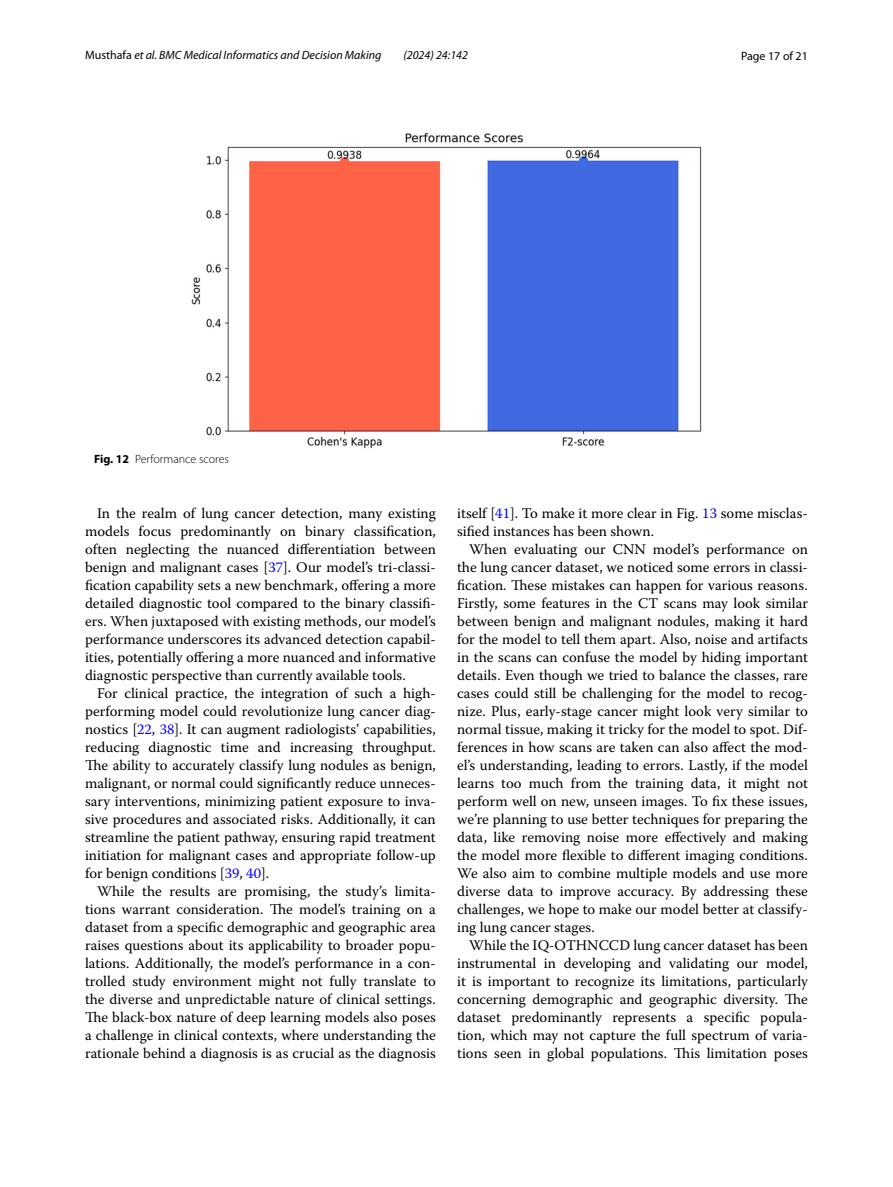
<style>
.page{position:relative;width:893px;height:1187px;background:#fff}
.page>*{position:absolute;margin:0;border:0;box-sizing:border-box;transform-origin:0 0}
.t1{font:14.7px/18px "Warnock Pro";color:#000;text-align:justify}
.t2{font:italic 12px "Myriad Pro";color:#000}
.t3{font:300 12px "Myriad Pro";color:#000}
.t4{font:12px "Myriad Pro";color:#000}
.s1{font-style:normal}
.s2{font-weight:700}
.s3{color:#00f}
</style>
<div class="page">
<img style="left:191px;top:133px;width:511px;height:315px">
<p class="t2" style="left:85px;top:48px;width:298px"><span class="s1">Musthafa</span> et al. BMC Medical Informatics and Decision Making</p>
<p class="t2" style="left:403px;top:48px;width:66px">(2024) 24:142</p>
<p class="t4" style="left:741px;top:48px;width:68px">Page 17 of 21</p>
<p class="t3" style="left:94px;top:452px;width:136px"><span class="s2">Fig. 12</span> Performance scores</p>
<p class="t1" style="left:85px;top:503px;width:352px;text-indent:12px">In the realm of lung cancer detection, many existing models focus predominantly on binary classification, often neglecting the nuanced differentiation between benign and malignant cases [<span class="s3">37</span>]. Our model’s tri-classi&shy;fication capability sets a new benchmark, offering a more detailed diagnostic tool compared to the binary classifi&shy;ers. When juxtaposed with existing methods, our model’s performance underscores its advanced detection capabil&shy;ities, potentially offering a more nuanced and informative diagnostic perspective than currently available tools.</p>
<p class="t1" style="left:85px;top:683px;width:352px;text-indent:12px">For clinical practice, the integration of such a high&shy;performing model could revolutionize lung cancer diag&shy;nostics [<span class="s3">22</span>, <span class="s3">38</span>]. It can augment radiologists’ capabilities, reducing diagnostic time and increasing throughput.<br>The ability to accurately classify lung nodules as benign, malignant, or normal could significantly reduce unneces&shy;sary interventions, minimizing patient exposure to inva&shy;sive procedures and associated risks. Additionally, it can streamline the patient pathway, ensuring rapid treatment initiation for malignant cases and appropriate follow-up for benign conditions [<span class="s3">39</span>, <span class="s3">40</span>].</p>
<p class="t1" style="left:85px;top:881px;width:352px;text-indent:12px">While the results are promising, the study’s limita&shy;tions warrant consideration. The model’s training on a dataset from a specific demographic and geographic area raises questions about its applicability to broader popu&shy;lations. Additionally, the model’s performance in a con&shy;trolled study environment might not fully translate to the diverse and unpredictable nature of clinical settings.<br>The black-box nature of deep learning models also poses a challenge in clinical contexts, where understanding the rationale behind a diagnosis is as crucial as the diagnosis</p>
<p class="t1" style="left:457px;top:503px;width:352px">itself [<span class="s3">41</span>]. To make it more clear in Fig. <span class="s3">13</span> some misclas&shy;sified instances has been shown.</p>
<p class="t1" style="left:457px;top:539px;width:352px;text-indent:12px">When evaluating our CNN model’s performance on the lung cancer dataset, we noticed some errors in classi&shy;fication. These mistakes can happen for various reasons.<br>Firstly, some features in the CT scans may look similar between benign and malignant nodules, making it hard for the model to tell them apart. Also, noise and artifacts in the scans can confuse the model by hiding important details. Even though we tried to balance the classes, rare cases could still be challenging for the model to recog&shy;nize. Plus, early-stage cancer might look very similar to normal tissue, making it tricky for the model to spot. Dif&shy;ferences in how scans are taken can also affect the mod&shy;el’s understanding, leading to errors. Lastly, if the model learns too much from the training data, it might not perform well on new, unseen images. To fix these issues, we’re planning to use better techniques for preparing the data, like removing noise more effectively and making the model more flexible to different imaging conditions.<br>We also aim to combine multiple models and use more diverse data to improve accuracy. By addressing these challenges, we hope to make our model better at classify&shy;ing lung cancer stages.</p>
<p class="t1" style="left:457px;top:935px;width:352px;text-indent:12px">While the IQ-OTHNCCD lung cancer dataset has been instrumental in developing and validating our model, it is important to recognize its limitations, particularly concerning demographic and geographic diversity. The dataset predominantly represents a specific popula&shy;tion, which may not capture the full spectrum of varia&shy;tions seen in global populations. This limitation poses</p>
</div>
